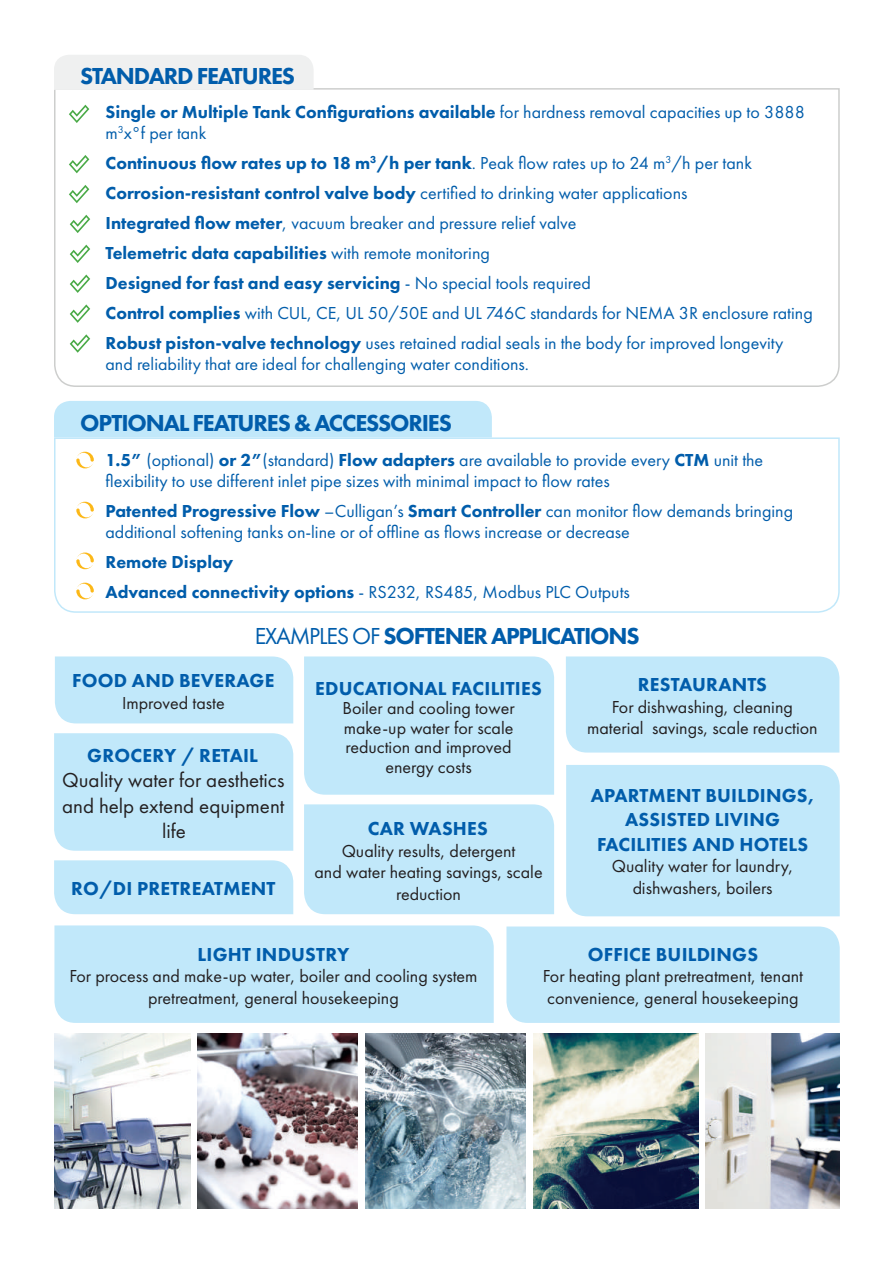
<style>
.page{position:relative;width:893px;height:1263px;background:#fff}
.page>*{position:absolute;margin:0;border:0;box-sizing:border-box;transform-origin:0 0}
.t1{font:800 24px "Futura PT";letter-spacing:-.05em;color:#015dab}
.t2{font:21px/25.2px "Futura PT";color:#231f20;text-align:center}
.t3{font:800 19.5px/23.4px "Futura PT";letter-spacing:.01em;color:#015dab;text-align:center}
.t4{font:18px/30px "Futura PT";color:#015dab}
.t5{font:18px/21.6px "Futura PT";color:#231f20;text-align:center}
.t6{font:800 18px/30px "Futura PT";color:#015dab}
.s1{font-weight:800}
.s2{font-weight:400}
</style>
<div class="page">
<svg style="left:54px;top:88px;width:786px;height:299px"></svg>
<svg style="left:54px;top:437px;width:786px;height:176px"></svg>
<div style="left:54px;top:55px;width:260px;height:35px;background:#eff0f0"></div>
<div style="left:54px;top:401px;width:438px;height:36px;background:#c1e8fa"></div>
<svg style="left:69px;top:105px;width:20px;height:18px"></svg>
<svg style="left:69px;top:155px;width:20px;height:18px"></svg>
<svg style="left:69px;top:185px;width:20px;height:18px"></svg>
<svg style="left:70px;top:215px;width:20px;height:18px"></svg>
<svg style="left:70px;top:245px;width:20px;height:18px"></svg>
<svg style="left:70px;top:275px;width:20px;height:18px"></svg>
<svg style="left:70px;top:304px;width:20px;height:19px"></svg>
<svg style="left:70px;top:334px;width:20px;height:19px"></svg>
<svg style="left:76px;top:452px;width:18px;height:16px"></svg>
<svg style="left:76px;top:502px;width:18px;height:16px"></svg>
<svg style="left:76px;top:552px;width:18px;height:17px"></svg>
<svg style="left:76px;top:583px;width:18px;height:16px"></svg>
<div style="left:55px;top:656px;width:238px;height:67px;background:#c1e8fa"></div>
<div style="left:304px;top:656px;width:250px;height:139px;background:#c1e8fa"></div>
<div style="left:566px;top:656px;width:273px;height:96px;background:#c1e8fa"></div>
<div style="left:54px;top:733px;width:239px;height:118px;background:#c1e8fa"></div>
<div style="left:54px;top:925px;width:440px;height:98px;background:#c1e8fa"></div>
<div style="left:506px;top:926px;width:334px;height:97px;background:#c1e8fa"></div>
<div style="left:304px;top:804px;width:250px;height:110px;background:#c1e8fa"></div>
<div style="left:566px;top:765px;width:274px;height:151px;background:#c1e8fa"></div>
<div style="left:54px;top:860px;width:239px;height:54px;background:#c1e8fa"></div>
<img style="left:55px;top:1034px;width:135px;height:175px">
<img style="left:197px;top:1034px;width:161px;height:175px">
<img style="left:365px;top:1034px;width:161px;height:175px">
<img style="left:533px;top:1034px;width:166px;height:175px">
<img style="left:706px;top:1034px;width:133px;height:175px">
<h1 class="t1" style="left:80px;top:61px;width:216px">STANDARD FEATURES</h1>
<p class="t4" style="left:105px;top:102px;width:701px;line-height:21px"><span class="s1">Single or Multiple Tank Configurations available</span> for hardness removal capacities up to 3888 m<sup>3</sup>x°f per tank</p>
<p class="t4" style="left:105px;top:148px;width:709px"><span class="s1">Continuous flow rates up to 18 m</span><sup>3</sup><span class="s1">/h per tank</span>. Peak flow rates up to 24 m<sup>3</sup>/h per tank <span class="s1">Corrosion-resistant control valve body</span> certified to drinking water applications<br><span class="s1">Integrated flow meter</span>, vacuum breaker and pressure relief valve<br><span class="s1">Telemetric data capabilities</span> with remote monitoring<br><span class="s1">Designed for fast and easy servicing</span> - No special tools required<br><span class="s1">Control complies</span> with CUL, CE, UL 50/50E and UL 746C standards for NEMA 3R enclosure rating <span class="s1">Robust piston-valve technology</span> uses retained radial seals in the body for improved longevity</p>
<p class="t4" style="left:105px;top:349px;width:425px">and reliability that are ideal for challenging water conditions.</p>
<h1 class="t1" style="left:80px;top:408px;width:373px">OPTIONAL FEATURES &amp; ACCESSORIES</h1>
<p class="t4" style="left:105px;top:449px;width:659px;line-height:21px"><span class="s1">1.5”</span> (optional) <span class="s1">or 2”</span>(standard) <span class="s1">Flow adapters</span> are available to provide every <span class="s1">CTM</span> unit the flexibility to use different inlet pipe sizes with minimal impact to flow rates</p>
<p class="t4" style="left:105px;top:500px;width:689px;line-height:21px"><span class="s1">Patented Progressive Flow</span> –Culligan’s <span class="s1">Smart Controller</span> can monitor flow demands bringing additional softening tanks on-line or of offline as flows increase or decrease</p>
<p class="t6" style="left:105px;top:546px;width:526px">Remote Display<br>Advanced connectivity options <span class="s2">- RS232, RS485, Modbus PLC Outputs</span></p>
<h1 class="t1" style="left:255px;top:621px;width:386px"><span class="s2">EXAMPLES OF</span> SOFTENER APPLICATIONS</h1>
<p class="t3" style="left:72px;top:669px;width:204px">FOOD AND BEVERAGE</p>
<p class="t5" style="left:122px;top:692px;width:104px">Improved taste</p>
<p class="t3" style="left:638px;top:672px;width:131px">RESTAURANTS</p>
<p class="t5" style="left:587px;top:696px;width:232px">For dishwashing, cleaning material savings, scale reduction</p>
<p class="t3" style="left:315px;top:676px;width:228px">EDUCATIONAL FACILITIES</p>
<p class="t5" style="left:342px;top:698px;width:174px;line-height:19.5px">Boiler and cooling tower make-up water for scale reduction and improved energy costs</p>
<p class="t3" style="left:87px;top:744px;width:172px">GROCERY / RETAIL</p>
<p class="t2" style="left:62px;top:768px;width:224px">Quality water for aesthetics and help extend equipment life</p>
<p class="t3" style="left:591px;top:784px;width:225px">APARTMENT BUILDINGS,<br>ASSISTED LIVING</p>
<p class="t3" style="left:597px;top:832px;width:213px">FACILITIES AND HOTELS</p>
<p class="t5" style="left:612px;top:855px;width:183px">Quality water for laundry,</p>
<p class="t3" style="left:368px;top:816px;width:122px">CAR WASHES</p>
<p class="t5" style="left:314px;top:840px;width:230px">Quality results, detergent<br>and water heating savings, scale reduction</p>
<p class="t3" style="left:71px;top:876px;width:206px">RO/DI PRETREATMENT</p>
<p class="t5" style="left:633px;top:877px;width:141px">dishwashers, boilers</p>
<p class="t3" style="left:198px;top:942px;width:153px">LIGHT INDUSTRY</p>
<p class="t5" style="left:69px;top:965px;width:410px">For process and make-up water, boiler and cooling system pretreatment, general housekeeping</p>
<p class="t3" style="left:588px;top:942px;width:172px">OFFICE BUILDINGS</p>
<p class="t5" style="left:543px;top:965px;width:262px;text-align:left">For heating plant pretreatment, tenant convenience, general housekeeping</p>
</div>
